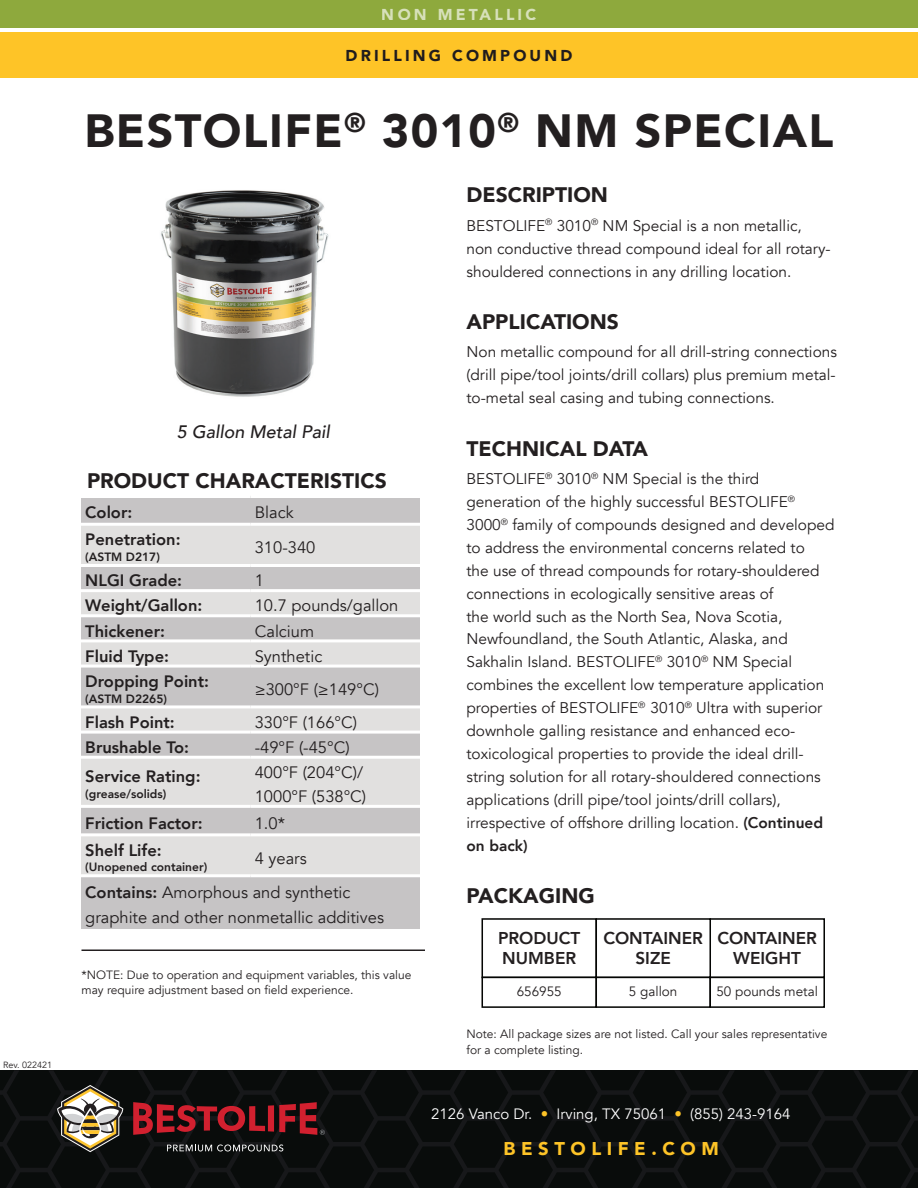
<style>
.page{position:relative;width:918px;height:1188px;background:#fff}
.page>*{position:absolute;margin:0;border:0;box-sizing:border-box;transform-origin:0 0}
.t1{font:900 46.5px "Avenir";letter-spacing:.03em;color:#231f20}
.t2{font:900 21px "Avenir";color:#231f20}
.t3{font:900 18.45px "Avenir";letter-spacing:.3em;color:#fec427}
.t4{font:italic 500 18px "Avenir";color:#231f20}
.t5{font:800 17.1px/19.5px "Avenir";color:#231f20;text-align:center}
.t6{font:16.5px/24px "Avenir";color:#231f20}
.t7{font:800 16.5px "Avenir";color:#231f20}
.t8{font:900 15.75px "Avenir";letter-spacing:.2em;color:#201c1d}
.t9{font:900 15.75px "Avenir";letter-spacing:.2em;color:#fff}
.t10{font:15.45px/23px "Avenir";color:#231f20}
.t11{font:15px "Avenir";color:#fff}
.t12{font:13.5px "Avenir";color:#231f20}
.t13{font:12px/15.8px "Avenir";color:#231f20}
.t14{font:800 12px "Avenir";color:#231f20}
.t15{font:9px "Avenir";color:#231f20}
.s1{font-weight:800}
.s2{color:#fec427}
</style>
<div class="page">
<svg style="left:0;top:1070px;width:918px;height:118px;background:#0b0d0d"></svg>
<svg style="left:167px;top:1144px;width:116px;height:7px"></svg>
<svg style="left:57px;top:1085px;width:66px;height:67px"></svg>
<svg style="left:133px;top:1102px;width:192px;height:33px;background:#61151c"></svg>
<img style="left:161px;top:190px;width:168px;height:207px">
<div style="left:0;top:0;width:918px;height:28px;background:#8ea93d"></div>
<div style="left:0;top:32px;width:918px;height:46px;background:#fec427"></div>
<hr style="left:81px;top:950px;width:344px;height:1px;background:#231f20">
<div style="left:81px;top:498px;width:339px;height:431px;background:#c6c4c5"></div>
<svg style="left:81px;top:526px;width:339px;height:348px;background:#d6d5d4"></svg>
<hr style="left:81px;top:523px;width:170px;height:3px;background:#fff">
<hr style="left:251px;top:523px;width:169px;height:3px;background:#fff">
<hr style="left:81px;top:564px;width:170px;height:3px;background:#fff">
<hr style="left:251px;top:564px;width:169px;height:3px;background:#fff">
<hr style="left:81px;top:589px;width:170px;height:3px;background:#fff">
<hr style="left:251px;top:589px;width:169px;height:3px;background:#fff">
<hr style="left:81px;top:614px;width:170px;height:3px;background:#fff">
<hr style="left:251px;top:614px;width:169px;height:3px;background:#fff">
<hr style="left:81px;top:639px;width:170px;height:3px;background:#fff">
<hr style="left:251px;top:639px;width:169px;height:3px;background:#fff">
<hr style="left:81px;top:665px;width:170px;height:3px;background:#fff">
<hr style="left:251px;top:665px;width:169px;height:3px;background:#fff">
<hr style="left:81px;top:705px;width:170px;height:3px;background:#fff">
<hr style="left:251px;top:705px;width:169px;height:3px;background:#fff">
<hr style="left:81px;top:731px;width:170px;height:3px;background:#fff">
<hr style="left:251px;top:731px;width:169px;height:3px;background:#fff">
<hr style="left:81px;top:756px;width:170px;height:3px;background:#fff">
<hr style="left:251px;top:756px;width:169px;height:3px;background:#fff">
<hr style="left:81px;top:805px;width:170px;height:3px;background:#fff">
<hr style="left:251px;top:805px;width:169px;height:3px;background:#fff">
<hr style="left:81px;top:833px;width:170px;height:3px;background:#fff">
<hr style="left:251px;top:833px;width:169px;height:3px;background:#fff">
<hr style="left:81px;top:874px;width:170px;height:3px;background:#fff">
<hr style="left:251px;top:874px;width:169px;height:3px;background:#fff">
<div style="left:709px;top:918px;width:116px;height:60px;background:#fff;border:2px solid #040503"></div>
<div style="left:481px;top:918px;width:116px;height:60px;background:#fff;border:2px solid #040503"></div>
<div style="left:595px;top:918px;width:116px;height:60px;background:#fff;border:2px solid #040503"></div>
<div style="left:481px;top:977px;width:116px;height:31px;background:#fff;border:2px solid #040503"></div>
<div style="left:595px;top:977px;width:116px;height:31px;background:#fff;border:2px solid #040503"></div>
<div style="left:709px;top:977px;width:116px;height:31px;background:#fff;border:2px solid #040503"></div>
<p class="t15" style="left:3px;top:1060px;width:51px">Rev. 022421</p>
<p class="t9" style="left:382px;top:1px;width:156px">NON METALLIC</p>
<p class="t8" style="left:346px;top:42px;width:228px">DRILLING COMPOUND</p>
<h1 class="t1" style="left:84px;top:91px;width:751px">BESTOLIFE<sup>®</sup> 3010<sup>®</sup> NM SPECIAL</h1>
<p class="t4" style="left:177px;top:421px;width:155px">5 Gallon Metal Pail</p>
<h2 class="t2" style="left:87px;top:463px;width:301px">PRODUCT CHARACTERISTICS</h2>
<p class="t7" style="left:85px;top:500px;width:49px">Color:</p>
<p class="t6" style="left:255px;top:501px;width:40px">Black</p>
<p class="t7" style="left:85px;top:527px;width:97px">Penetration:</p>
<p class="t14" style="left:85px;top:547px;width:76px">(ASTM D217)</p>
<p class="t6" style="left:255px;top:536px;width:62px">310-340</p>
<p class="t7" style="left:85px;top:568px;width:98px">NLGI Grade:</p>
<p class="t6" style="left:255px;top:569px;width:11px">1</p>
<p class="t7" style="left:85px;top:593px;width:119px">Weight/Gallon:</p>
<p class="t6" style="left:255px;top:594px;width:145px">10.7 pounds/gallon</p>
<p class="t7" style="left:85px;top:618px;width:81px">Thickener:</p>
<p class="t6" style="left:255px;top:619px;width:61px">Calcium</p>
<p class="t7" style="left:85px;top:643px;width:85px">Fluid Type:</p>
<p class="t6" style="left:255px;top:644px;width:69px">Synthetic</p>
<p class="t7" style="left:85px;top:668px;width:125px">Dropping Point:</p>
<p class="t14" style="left:85px;top:689px;width:83px">(ASTM D2265)</p>
<p class="t6" style="left:255px;top:677px;width:126px">≥300°F (≥149°C)</p>
<p class="t7" style="left:85px;top:709px;width:91px">Flash Point:</p>
<p class="t6" style="left:255px;top:710px;width:104px">330°F (166°C)</p>
<p class="t7" style="left:85px;top:734px;width:105px">Brushable To:</p>
<p class="t6" style="left:255px;top:736px;width:96px">-49°F (-45°C)</p>
<p class="t7" style="left:85px;top:764px;width:117px">Service Rating:</p>
<p class="t14" style="left:85px;top:784px;width:83px">(grease/solids)</p>
<p class="t6" style="left:255px;top:761px;width:113px">400°F (204°C)/<br>1000°F (538°C)</p>
<p class="t7" style="left:85px;top:810px;width:119px">Friction Factor:</p>
<p class="t6" style="left:255px;top:811px;width:32px">1.0*</p>
<p class="t7" style="left:85px;top:837px;width:78px">Shelf Life:</p>
<p class="t14" style="left:85px;top:858px;width:123px">(Unopened container)</p>
<p class="t6" style="left:85px;top:841px;width:267px;line-height:34.7px;text-indent:170px">4 years<br><span class="s1">Contains:</span> Amorphous and synthetic</p>
<p class="t6" style="left:85px;top:906px;width:300px">graphite and other nonmetallic additives</p>
<p class="t13" style="left:81px;top:967px;width:332px">*NOTE: Due to operation and equipment variables, this value may require adjustment based on field experience.</p>
<h2 class="t2" style="left:466px;top:177px;width:143px">DESCRIPTION</h2>
<p class="t10" style="left:466px;top:214px;width:366px">BESTOLIFE<sup>®</sup> 3010<sup>®</sup> NM Special is a non metallic, non conductive thread compound ideal for all rotary&shy;shouldered connections in any drilling location.</p>
<h2 class="t2" style="left:466px;top:304px;width:154px">APPLICATIONS</h2>
<p class="t10" style="left:466px;top:341px;width:372px;text-align:justify">Non metallic compound for all drill-string connections (drill pipe/tool joints/drill collars) plus premium metal&shy;to-metal seal casing and tubing connections.</p>
<h2 class="t2" style="left:466px;top:430px;width:183px">TECHNICAL DATA</h2>
<p class="t10" style="left:466px;top:467px;width:370px">BESTOLIFE<sup>®</sup> 3010<sup>®</sup> NM Special is the third generation of the highly successful BESTOLIFE<sup>® </sup>3000<sup>®</sup> family of compounds designed and developed to address the environmental concerns related to<br>the use of thread compounds for rotary-shouldered connections in ecologically sensitive areas of<br>the world such as the North Sea, Nova Scotia, Newfoundland, the South Atlantic, Alaska, and Sakhalin Island. BESTOLIFE<sup>®</sup> 3010<sup>®</sup> NM Special combines the excellent low temperature application properties of BESTOLIFE<sup>®</sup> 3010<sup>®</sup> Ultra with superior downhole galling resistance and enhanced eco&shy;toxicological properties to provide the ideal drill&shy;string solution for all rotary-shouldered connections applications (drill pipe/tool joints/drill collars), irrespective of offshore drilling location. <span class="s1">(Continued on back)</span></p>
<h2 class="t2" style="left:466px;top:878px;width:130px">PACKAGING</h2>
<p class="t5" style="left:498px;top:929px;width:84px;text-align:left">PRODUCT<br>NUMBER</p>
<p class="t5" style="left:603px;top:929px;width:101px">CONTAINER<br>SIZE</p>
<p class="t5" style="left:717px;top:929px;width:101px">CONTAINER<br>WEIGHT</p>
<p class="t12" style="left:517px;top:984px;width:47px">656955</p>
<p class="t12" style="left:629px;top:984px;width:50px">5 gallon</p>
<p class="t12" style="left:716px;top:984px;width:103px">50 pounds metal</p>
<p class="t13" style="left:466px;top:1026px;width:362px">Note: All package sizes are not listed. Call your sales representative for a complete listing.</p>
<p class="t11" style="left:431px;top:1105px;width:361px">2126 Vanco Dr. <span class="s2">•</span> Irving, TX 75061 <span class="s2">•</span> (855) 243-9164</p>
<p class="t3" style="left:504px;top:1133px;width:217px">BESTOLIFE.COM</p>
</div>
